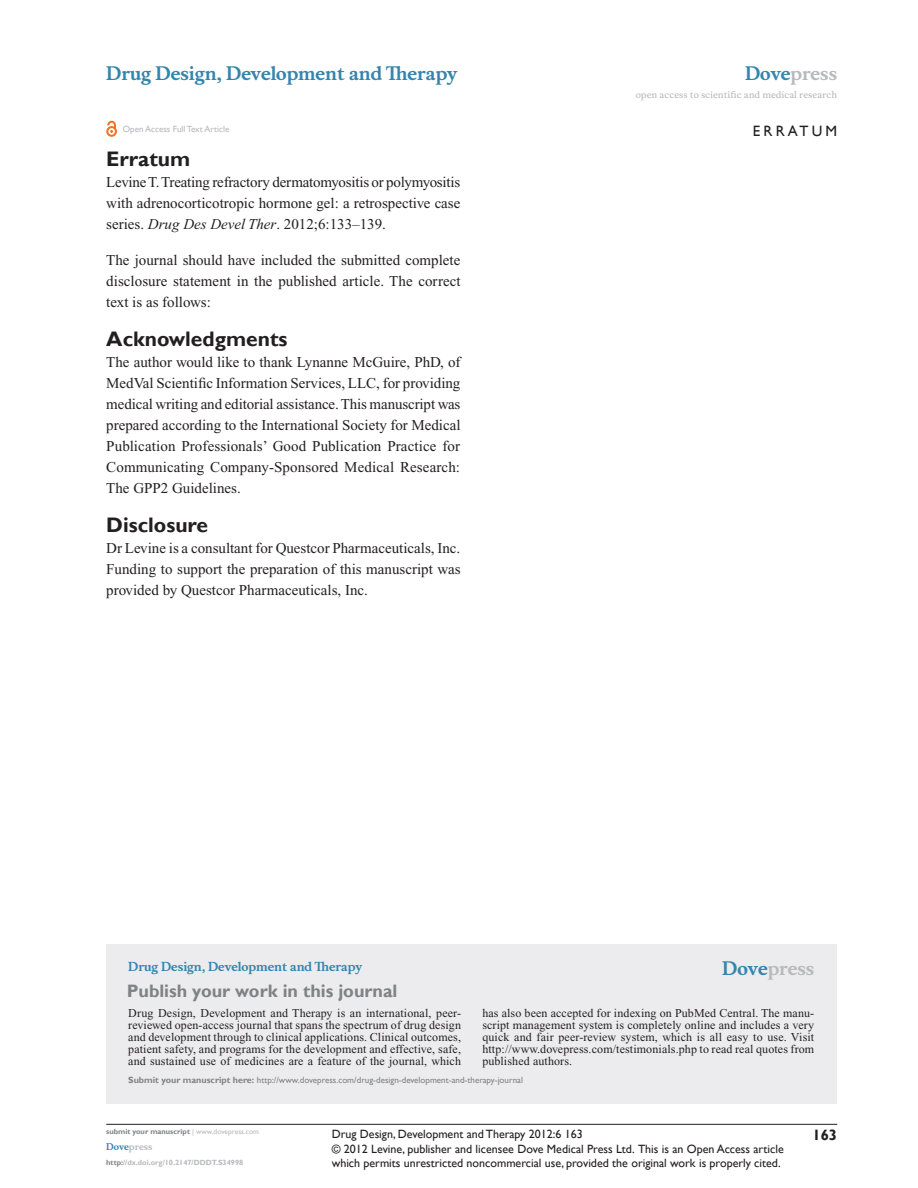
<style>
.page{position:relative;width:918px;height:1188px;background:#fff}
.page>*{position:absolute;margin:0;border:0;box-sizing:border-box;transform-origin:0 0}
.t1{font:700 21px "Gill Sans";color:#231f20}
.AO-Jname{font:700 18px "Musee";color:#3485ae}
.PromBx-H1{font:700 18px "Gill Sans";color:#808285}
.RunH-Brand-ATO{font:700 18px "Musee";color:#b8b9bc}
.PromBx-Brand{font:700 18px "Musee";color:#b8b9bc}
.TxF{font:15px/21px "Times New Roman";color:#231f20;text-align:justify}
.ADsg{font:15px "Gill Sans";letter-spacing:.21em;color:#231f20}
.RunFolio-R{font:700 15px "Gill Sans";color:#231f20}
.PromBx-Tx{font:12px/12px "Times New Roman";letter-spacing:.01em;color:#231f20;text-align:justify}
.RunF-AO{font:12px/14.2px "Gill Sans";color:#231f20}
.PromBx-JrnlName{font:700 12px "Musee";color:#3485ae}
.PromBx-SubmitMssWebA{font:9px "Gill Sans";color:#808285}
.OA-to-SMR{font:9px "Musee";color:#b8b9bc}
.OAFTx-AO{font:9px "Gill Sans";color:#b8b9bc}
.RunF-Brand-ATO{font:700 9px "Musee";color:#b8b9bc}
.RunF-SubmityourMS-AT{font:700 7.5px "Gill Sans";color:#808285}
.RunF-SubID_DOI{font:700 7.5px "Gill Sans";color:#b8b9bc}
.s1{color:#3485ae}
.s2{font-style:italic}
.s3{font-weight:700}
.s4{font-weight:400;color:#b8b9bc}
.s5{color:#808285}
</style>
<div class="page">
<div style="left:106px;top:944px;width:731px;height:159px;background:#ececee"></div>
<hr style="left:106px;top:1124px;width:731px;height:1px;background:#231f20">
<div style="left:106px;top:126px;width:11px;height:11px;border:2px solid #f37121;border-radius:50%"></div>
<svg style="left:106px;top:120px;width:11px;height:13px"></svg>
<p class="AO-Jname" style="left:106px;top:63px;width:353px">Drug Design, Development and Therapy</p>
<p class="RunH-Brand-ATO" style="left:745px;top:63px;width:94px"><span class="s1">Dove</span>press</p>
<p class="OA-to-SMR" style="left:636px;top:89px;width:203px">open access to scientific and medical research</p>
<p class="OAFTx-AO" style="left:123px;top:123px;width:108px">Open Access Full Text Article</p>
<p class="ADsg" style="left:753px;top:122px;width:84px">Errat um</p>
<h1 class="t1" style="left:106px;top:146px;width:85px">Erratum</h1>
<p class="TxF" style="left:106px;top:172px;width:356px">Levine T. Treating refractory dermatomyositis or polymyositis with adrenocorticotropic hormone gel: a retrospective case series. <span class="s2">Drug Des Devel Ther</span>. 2012;6:133–139.</p>
<p class="TxF" style="left:106px;top:250px;width:356px">The journal should have included the submitted complete disclosure statement in the published article. The correct text is as follows:</p>
<h1 class="t1" style="left:106px;top:326px;width:183px">Acknowledgments</h1>
<p class="TxF" style="left:106px;top:352px;width:356px">The author would like to thank Lynanne McGuire, PhD, of MedVal Scientific Information Services, LLC, for providing medical writing and editorial assistance. This manuscript was prepared according to the International Society for Medical Publication Professionals’ Good Publication Practice for Communicating Company-Sponsored Medical Research:<br>The GPP2 Guidelines.</p>
<h1 class="t1" style="left:106px;top:512px;width:103px">Disclosure</h1>
<p class="TxF" style="left:106px;top:538px;width:356px">Dr Levine is a consultant for Questcor Pharmaceuticals, Inc.<br>Funding to support the preparation of this manuscript was provided by Questcor Pharmaceuticals, Inc.</p>
<p class="PromBx-JrnlName" style="left:128px;top:959px;width:236px">Drug Design, Development and Therapy</p>
<p class="PromBx-H1" style="left:127px;top:980px;width:272px">Publish your work in this journal</p>
<p class="PromBx-Brand" style="left:722px;top:958px;width:94px"><span class="s1">Dove</span>press</p>
<p class="PromBx-Tx" style="left:128px;top:1007px;width:334px">Drug Design, Development and Therapy is an international, peer&shy;reviewed open-access journal that spans the spectrum of drug design and development through to clinical applications. Clinical outcomes, patient safety, and programs for the development and effective, safe, and sustained use of medicines are a feature of the journal, which</p>
<p class="PromBx-Tx" style="left:482px;top:1007px;width:333px">has also been accepted for indexing on PubMed Central. The manu&shy;script management system is completely online and includes a very quick and fair peer-review system, which is all easy to use. Visit http://www.dovepress.com/testimonials.php to read real quotes from published authors.</p>
<p class="PromBx-SubmitMssWebA" style="left:128px;top:1075px;width:396px"><span class="s3">Submit your manuscript here:</span> http://www.dovepress.com/drug-design-development-and-therapy-journal</p>
<p class="RunF-SubmityourMS-AT" style="left:106px;top:1127px;width:154px">submit your manuscript <span class="s4">| www.dovepress.com</span></p>
<p class="RunF-Brand-ATO" style="left:106px;top:1141px;width:48px"><span class="s1">Dove</span>press</p>
<p class="RunF-SubID_DOI" style="left:106px;top:1158px;width:139px"><span class="s5">http:</span>//dx.doi.org/10.2147/DDDT.S34998</p>
<p class="RunF-AO" style="left:332px;top:1127px;width:252px">Drug Design, Development and Therapy 2012:6 163</p>
<p class="RunF-AO" style="left:332px;top:1142px;width:454px">© 2012 Levine, publisher and licensee Dove Medical Press Ltd. This is an Open Access article which permits unrestricted noncommercial use, provided the original work is properly cited.</p>
<p class="RunFolio-R" style="left:812px;top:1126px;width:26px">163</p>
</div>
